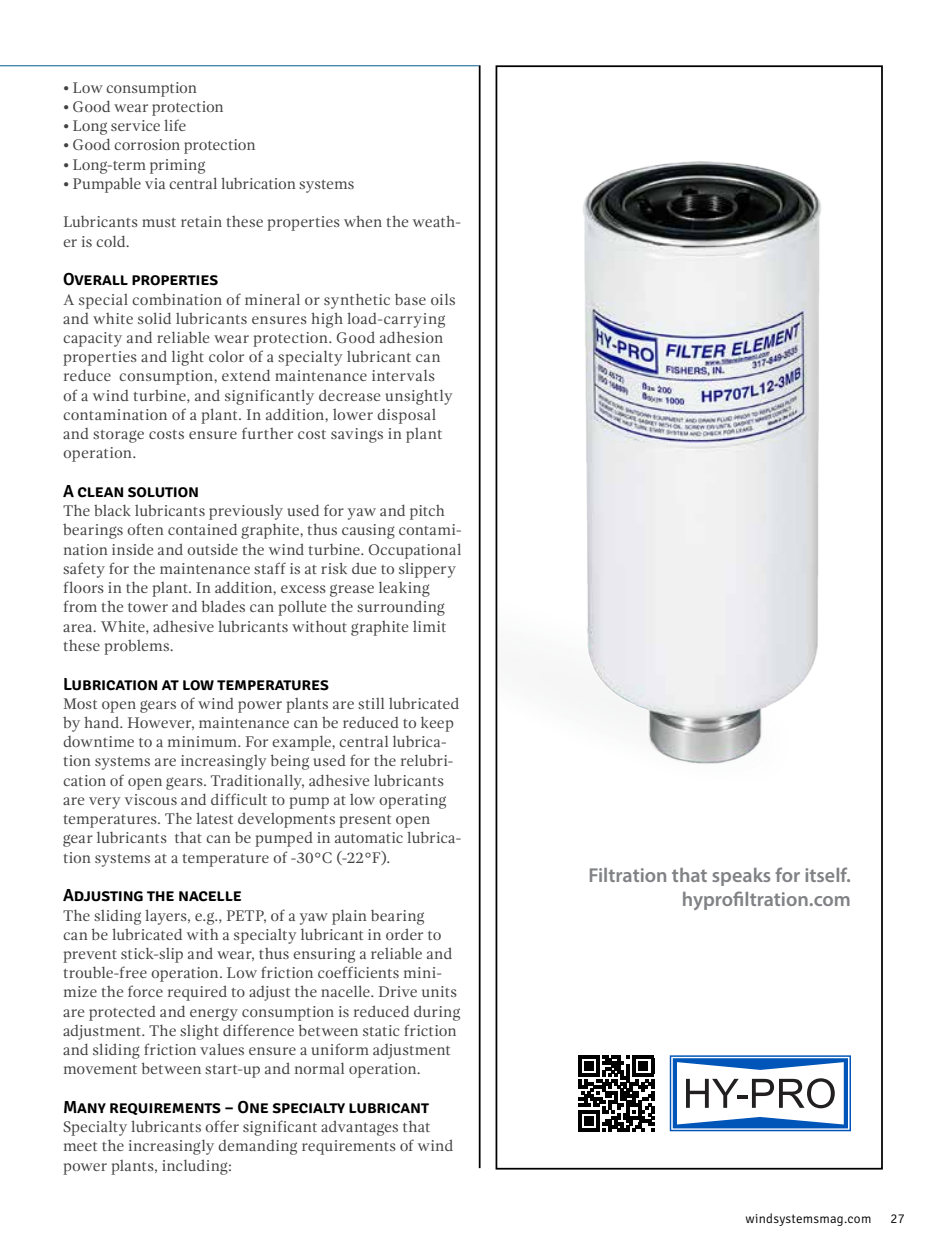
<style>
.page{position:relative;width:945px;height:1260px;background:#fff}
.page>*{position:absolute;margin:0;border:0;box-sizing:border-box;transform-origin:0 0}
.t1{font:600 20.12px/24.2px "Myriad Pro";color:#808285;text-align:right}
.t2{font:600 17.5px "Signika";letter-spacing:-.01em;color:#000}
.t3{font:15.75px/19.2px "Gandhi Serif";letter-spacing:.005em;color:#414042}
.t4{font:15.75px "Gandhi Serif";letter-spacing:-.015em;color:#414042}
.t5{font:300 13.12px "Signika";letter-spacing:.02em;color:#000}
</style>
<div class="page">
<hr style="left:0;top:65px;width:479px;height:1px;background:#005e90">
<hr style="left:479px;top:65px;width:2px;height:1103px;background:#000">
<svg style="left:670px;top:1055px;width:181px;height:77px"></svg>
<svg style="left:578px;top:1055px;width:76px;height:76px"></svg>
<img style="left:583px;top:161px;width:238px;height:603px">
<div style="left:496px;top:65px;width:387px;height:1105px;border:2px solid #000"></div>
<p class="t4" style="left:63px;top:79px;width:136px">• Low consumption</p>
<p class="t3" style="left:63px;top:97px;width:162px">• Good wear protection</p>
<p class="t3" style="left:63px;top:116px;width:125px">• Long service life</p>
<p class="t4" style="left:63px;top:136px;width:194px">• Good corrosion protection</p>
<p class="t3" style="left:63px;top:155px;width:144px">• Long-term priming</p>
<p class="t3" style="left:63px;top:174px;width:293px">• Pumpable via central lubrication systems</p>
<p class="t3" style="left:63px;top:213px;width:399px">Lubricants must retain these properties when the weath&shy;er is cold.</p>
<p class="t2" style="left:63px;top:269px;width:157px">Overall properties</p>
<p class="t3" style="left:63px;top:290px;width:394px">A special combination of mineral or synthetic base oils and white solid lubricants ensures high load-carrying capacity and reliable wear protection. Good adhesion properties and light color of a specialty lubricant can reduce consumption, extend maintenance intervals<br>of a wind turbine, and significantly decrease unsightly contamination of a plant. In addition, lower disposal and storage costs ensure further cost savings in plant operation.</p>
<p class="t2" style="left:63px;top:481px;width:138px">A clean solution</p>
<p class="t3" style="left:63px;top:501px;width:400px">The black lubricants previously used for yaw and pitch bearings often contained graphite, thus causing contami&shy;nation inside and outside the wind turbine. Occupational safety for the maintenance staff is at risk due to slippery floors in the plant. In addition, excess grease leaking from the tower and blades can pollute the surrounding area. White, adhesive lubricants without graphite limit these problems.</p>
<p class="t2" style="left:63px;top:673px;width:267px">Lubrication at low temperatures</p>
<p class="t3" style="left:63px;top:694px;width:400px">Most open gears of wind power plants are still lubricated by hand. However, maintenance can be reduced to keep downtime to a minimum. For example, central lubrica&shy;tion systems are increasingly being used for the relubri&shy;cation of open gears. Traditionally, adhesive lubricants are very viscous and difficult to pump at low operating temperatures. The latest developments present open gear lubricants that can be pumped in automatic lubrica&shy;tion systems at a temperature of -30°C (-22°F).</p>
<p class="t2" style="left:63px;top:885px;width:181px">Adjusting the nacelle</p>
<p class="t3" style="left:63px;top:906px;width:399px">The sliding layers, e.g., PETP, of a yaw plain bearing<br>can be lubricated with a specialty lubricant in order to prevent stick-slip and wear, thus ensuring a reliable and trouble-free operation. Low friction coefficients mini&shy;mize the force required to adjust the nacelle. Drive units are protected and energy consumption is reduced during adjustment. The slight difference between static friction and sliding friction values ensure a uniform adjustment movement between start-up and normal operation.</p>
<p class="t2" style="left:63px;top:1097px;width:367px">Many requirements – One specialty lubricant</p>
<p class="t3" style="left:63px;top:1117px;width:392px">Specialty lubricants offer significant advantages that meet the increasingly demanding requirements of wind power plants, including:</p>
<p class="t1" style="left:588px;top:862px;width:264px">Filtration that speaks for itself. hyprofiltration.com</p>
<p class="t5" style="left:746px;top:1211px;width:127px">windsystemsmag.com</p>
<p class="t5" style="left:891px;top:1211px;width:16px">27</p>
</div>
